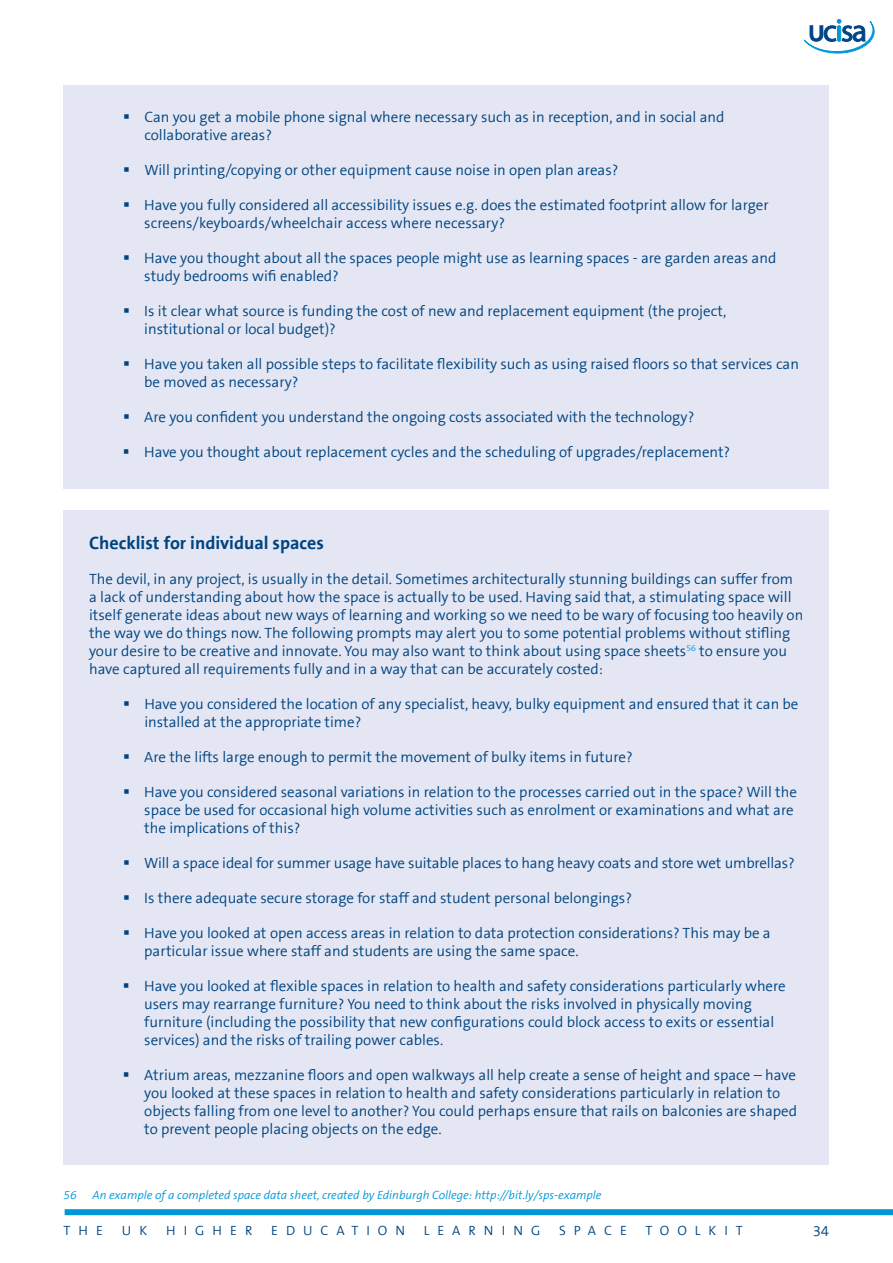
<style>
.page{position:relative;width:893px;height:1263px;background:#fff}
.page>*{position:absolute;margin:0;border:0;box-sizing:border-box;transform-origin:0 0}
.t1{font:700 18px "The Sans B7";color:#004380}
.t2{font:300 15px/18px "The Sans B4";color:#004380}
.t3{font:300 13.5px "The Sans B4";letter-spacing:.59em;color:#004380}
.t4{font:italic 300 12px "The Sans B4";color:#0097d9}
</style>
<div class="page">
<svg style="left:804px;top:19px;width:70px;height:34px"></svg>
<div style="left:65px;top:1209px;width:828px;height:6px;background:#0097d9"></div>
<div style="left:64px;top:510px;width:765px;height:655px;background:#e4e7f3"></div>
<div style="left:64px;top:85px;width:765px;height:404px;background:#e4e7f3"></div>
<p class="t2" style="left:144px;top:108px;width:582px">Can you get a mobile phone signal where necessary such as in reception, and in social and collaborative areas?</p>
<p class="t2" style="left:144px;top:161px;width:476px">Will printing/copying or other equipment cause noise in open plan areas?</p>
<p class="t2" style="left:144px;top:196px;width:626px">Have you fully considered all accessibility issues e.g. does the estimated footprint allow for larger screens/keyboards/wheelchair access where necessary?</p>
<p class="t2" style="left:144px;top:249px;width:634px">Have you thought about all the spaces people might use as learning spaces - are garden areas and study bedrooms wifi enabled?</p>
<p class="t2" style="left:144px;top:302px;width:583px">Is it clear what source is funding the cost of new and replacement equipment (the project, institutional or local budget)?</p>
<p class="t2" style="left:144px;top:355px;width:656px">Have you taken all possible steps to facilitate flexibility such as using raised floors so that services can be moved as necessary?</p>
<p class="t2" style="left:144px;top:408px;width:552px">Are you confident you understand the ongoing costs associated with the technology?</p>
<p class="t2" style="left:144px;top:443px;width:587px">Have you thought about replacement cycles and the scheduling of upgrades/replacement?</p>
<p class="t1" style="left:89px;top:534px;width:236px">Checklist for individual spaces</p>
<p class="t2" style="left:89px;top:571px;width:716px">The devil, in any project, is usually in the detail. Sometimes architecturally stunning buildings can suffer from a lack of understanding about how the space is actually to be used. Having said that, a stimulating space will itself generate ideas about new ways of learning and working so we need to be wary of focusing too heavily on the way we do things now. The following prompts may alert you to some potential problems without stifling your desire to be creative and innovate. You may also want to think about using space sheets<sup>56</sup> to ensure you have captured all requirements fully and in a way that can be accurately costed:</p>
<p class="t2" style="left:144px;top:696px;width:656px">Have you considered the location of any specialist, heavy, bulky equipment and ensured that it can be installed at the appropriate time?</p>
<p class="t2" style="left:144px;top:749px;width:490px">Are the lifts large enough to permit the movement of bulky items in future?</p>
<p class="t2" style="left:144px;top:784px;width:654px">Have you considered seasonal variations in relation to the processes carried out in the space? Will the space be used for occasional high volume activities such as enrolment or examinations and what are the implications of this?</p>
<p class="t2" style="left:144px;top:855px;width:652px">Will a space ideal for summer usage have suitable places to hang heavy coats and store wet umbrellas?</p>
<p class="t2" style="left:144px;top:890px;width:489px">Is there adequate secure storage for staff and student personal belongings?</p>
<p class="t2" style="left:144px;top:925px;width:628px">Have you looked at open access areas in relation to data protection considerations? This may be a particular issue where staff and students are using the same space.</p>
<p class="t2" style="left:144px;top:978px;width:643px">Have you looked at flexible spaces in relation to health and safety considerations particularly where users may rearrange furniture? You need to think about the risks involved in physically moving furniture (including the possibility that new configurations could block access to exits or essential services) and the risks of trailing power cables.</p>
<p class="t2" style="left:144px;top:1067px;width:654px">Atrium areas, mezzanine floors and open walkways all help create a sense of height and space – have you looked at these spaces in relation to health and safety considerations particularly in relation to objects falling from one level to another? You could perhaps ensure that rails on balconies are shaped to prevent people placing objects on the edge.</p>
<p class="t4" style="left:64px;top:1189px;width:15px">56</p>
<p class="t4" style="left:92px;top:1189px;width:511px">An example of a completed space data sheet, created by Edinburgh College: http://bit.ly/sps-example</p>
<p class="t3" style="left:64px;top:1224px;width:41px">THE</p>
<p class="t3" style="left:122px;top:1224px;width:27px">U K</p>
<p class="t3" style="left:166px;top:1224px;width:88px">HIGHER</p>
<p class="t3" style="left:271px;top:1224px;width:135px">EDUCATION</p>
<p class="t3" style="left:424px;top:1224px;width:118px">LEARNING</p>
<p class="t3" style="left:559px;top:1224px;width:69px">SPACE</p>
<p class="t3" style="left:645px;top:1224px;width:99px">TOOLKIT</p>
<p class="t2" style="left:813px;top:1222px;width:18px">34</p>
</div>
